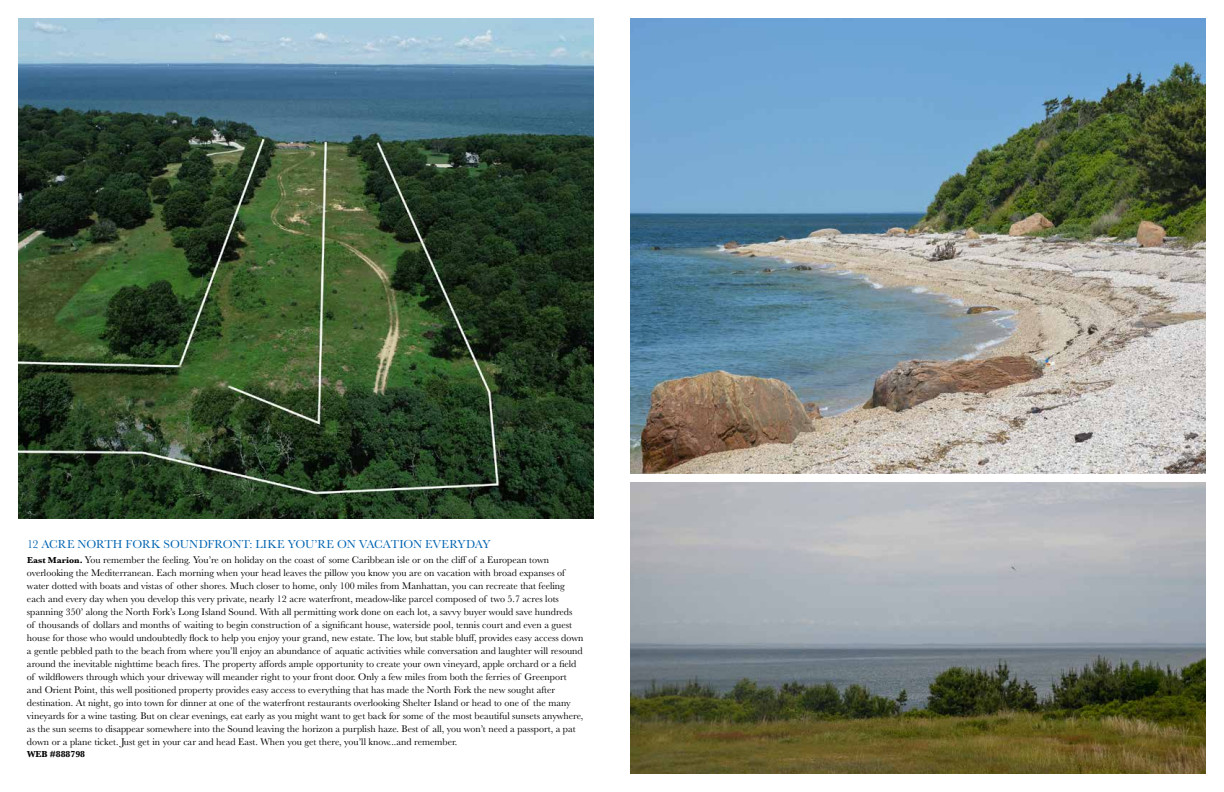
<style>
.page{position:relative;width:1224px;height:792px;background:#fff}
.page>*{position:absolute;margin:0;border:0;box-sizing:border-box;transform-origin:0 0}
.t1{font:12px "Baskerville";letter-spacing:-.01em;color:#0064b1}
.t2{font:10px/13px "Baskerville";color:#000}
.t3{font:700 9px "Baskerville";color:#000}
.s1{font-weight:700;font-size:9px}
</style>
<div class="page">
<img style="left:18px;top:18px;width:576px;height:500px">
<img style="left:630px;top:18px;width:576px;height:456px">
<img style="left:630px;top:482px;width:576px;height:292px">
<p class="t1" style="left:27px;top:536px;width:465px">12 ACRE NORTH FORK SOUNDFRONT: LIKE YOU’RE ON VACATION EVERYDAY</p>
<p class="t2" style="left:27px;top:553px;width:558px"><span class="s1">East Marion.</span> You remember the feeling. You’re on holiday on the coast of some Caribbean isle or on the cliff of a European town overlooking the Mediterranean. Each morning when your head leaves the pillow you know you are on vacation with broad expanses of water dotted with boats and vistas of other shores. Much closer to home, only 100 miles from Manhattan, you can recreate that feeling each and every day when you develop this very private, nearly 12 acre waterfront, meadow-like parcel composed of two 5.7 acres lots spanning 350’ along the North Fork’s Long Island Sound. With all permitting work done on each lot, a savvy buyer would save hundreds<br>of thousands of dollars and months of waiting to begin construction of a significant house, waterside pool, tennis court and even a guest house for those who would undoubtedly flock to help you enjoy your grand, new estate. The low, but stable bluff, provides easy access down a gentle pebbled path to the beach from where you’ll enjoy an abundance of aquatic activities while conversation and laughter will resound around the inevitable nighttime beach fires. The property affords ample opportunity to create your own vineyard, apple orchard or a field of wildflowers through which your driveway will meander right to your front door. Only a few miles from both the ferries of Greenport and Orient Point, this well positioned property provides easy access to everything that has made the North Fork the new sought after destination. At night, go into town for dinner at one of the waterfront restaurants overlooking Shelter Island or head to one of the many vineyards for a wine tasting. But on clear evenings, eat early as you might want to get back for some of the most beautiful sunsets anywhere, as the sun seems to disappear somewhere into the Sound leaving the horizon a purplish haze. Best of all, you won’t need a passport, a pat down or a plane ticket. Just get in your car and head East. When you get there, you’ll know...and remember.</p>
<p class="t3" style="left:27px;top:748px;width:60px">WEB #888798</p>
</div>
